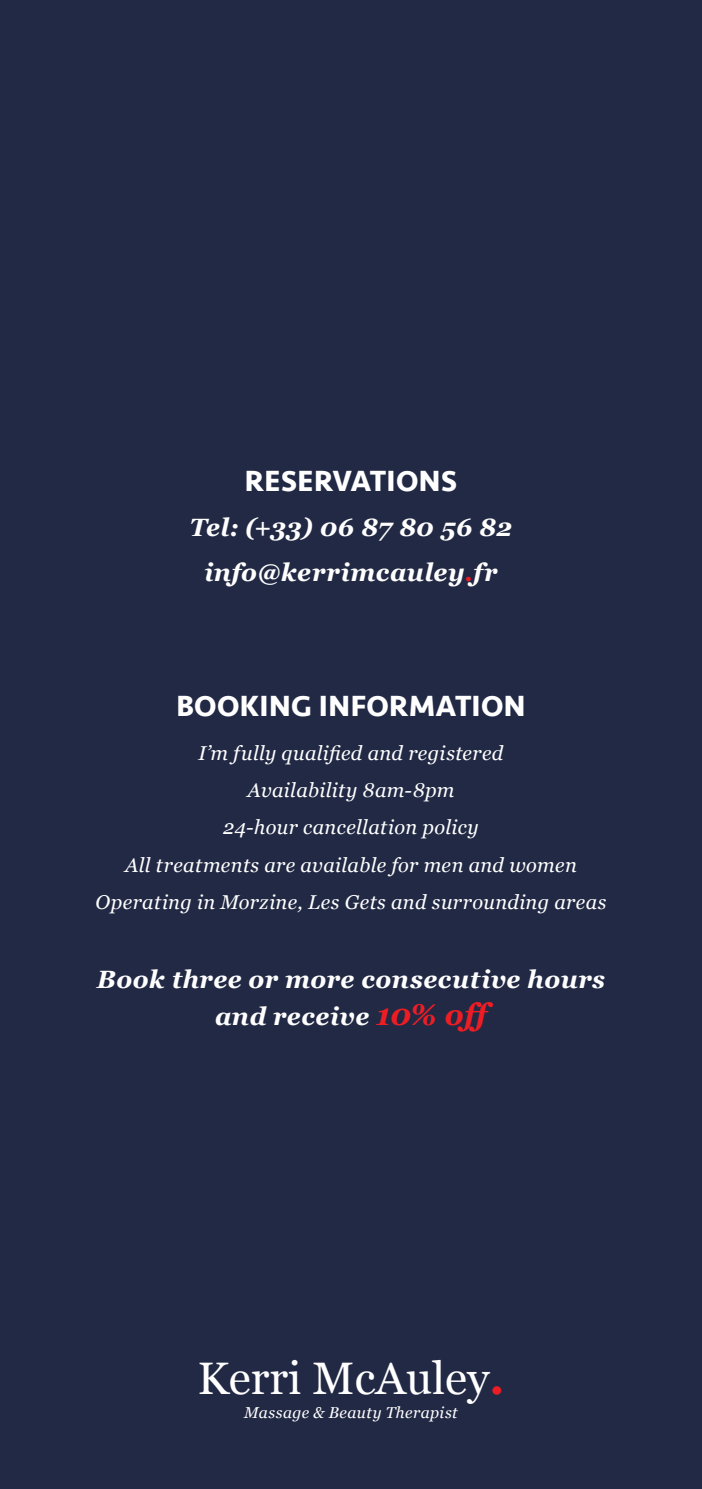
<style>
.page{position:relative;width:702px;height:1489px;background:#fff}
.page>*{position:absolute;margin:0;border:0;box-sizing:border-box;transform-origin:0 0}
.t1{font:45.5px "Georgia";color:#fff}
.t2{font:700 30px "Seravek";letter-spacing:.015em;color:#fff}
.t3{font:italic 700 25px/44.5px "Georgia";letter-spacing:.015em;color:#fff;text-align:center}
.t4{font:italic 20px/37px "Georgia";letter-spacing:.02em;color:#fff;text-align:center}
.t5{font:italic 15.75px "Georgia";letter-spacing:.025em;color:#fff}
.s1{color:#ed1d24}
.s2{font-size:30px;color:#ed1d24}
.s3{font-weight:700;color:#ed1d24}
</style>
<div class="page">
<div style="left:0;top:0;width:702px;height:1488px;background:#222944"></div>
<h2 class="t2" style="left:245px;top:457px;width:213px">RESERVATIONS</h2>
<p class="t3" style="left:190px;top:504px;width:324px">Tel: (+33) 06 87 80 56 82 info@kerrimcauley<span class="s1">.</span>fr</p>
<h2 class="t2" style="left:176px;top:681px;width:351px">BOOKING INFORMATION</h2>
<p class="t4" style="left:95px;top:734px;width:512px">I’m fully qualified and registered<br>Availability 8am-8pm<br>24-hour cancellation policy<br>All treatments are available for men and women Operating in Morzine, Les Gets and surrounding areas</p>
<p class="t3" style="left:97px;top:959px;width:509px;line-height:37.5px">Book three or more consecutive hours and receive <span class="s2">10% off</span></p>
<h1 class="t1" style="left:197px;top:1345px;width:308px">Kerri McAuley<span class="s3">.</span></h1>
<p class="t5" style="left:244px;top:1400px;width:215px">Massage &amp; Beauty Therapist</p>
</div>
